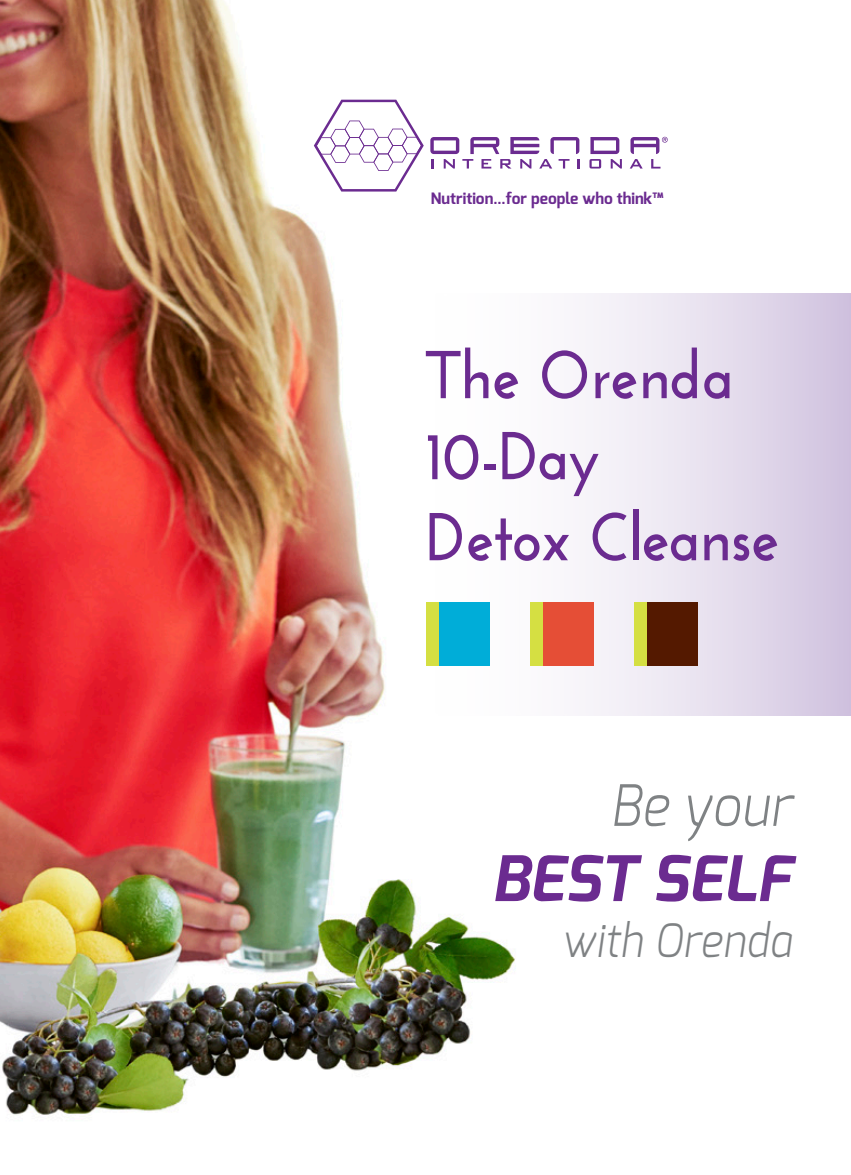
<style>
.page{position:relative;width:851px;height:1175px;background:#fff}
.page>*{position:absolute;margin:0;border:0;box-sizing:border-box;transform-origin:0 0}
.t1{font:700 67.5px/81px "Josefin Sans";letter-spacing:-.01em;color:#6b2b90;scale:.93 1}
.t2{font:italic 700 62.55px "Exo";color:#6b2b90}
.t3{font:italic 300 56.93px "Exo";letter-spacing:.02em;color:#7f8284;scale:.9 1}
.t4{font:italic 300 45.9px "Exo";letter-spacing:.02em;color:#7f8284;scale:.9 1}
.t5{font:700 15.75px "Exo";color:#6b2b90}
</style>
<div class="page">
<img style="left:0;top:0;width:523px;height:1115px">
<div style="left:403px;top:293px;width:447px;height:422px;background:linear-gradient(to right,#fff,#d7cae3)"></div>
<div style="left:634px;top:602px;width:64px;height:64px;background:#541900"></div>
<div style="left:634px;top:602px;width:13px;height:64px;background:#d5df42"></div>
<div style="left:426px;top:602px;width:63px;height:64px;background:#00add8"></div>
<div style="left:426px;top:602px;width:12px;height:64px;background:#d5df42"></div>
<div style="left:530px;top:602px;width:64px;height:64px;background:#e54e36"></div>
<div style="left:530px;top:602px;width:13px;height:64px;background:#d5df42"></div>
<svg style="left:314px;top:100px;width:110px;height:91px"></svg>
<svg style="left:430px;top:137px;width:150px;height:31px"></svg>
<svg style="left:589px;top:137px;width:33px;height:31px"></svg>
<svg style="left:630px;top:137px;width:37px;height:31px"></svg>
<p class="t5" style="left:431px;top:188px;width:234px">Nutrition...for people who think™</p>
<p class="t1" style="left:426px;top:335px;width:382px">The Orenda<br>10-Day<br>Detox Cleanse</p>
<p class="t3" style="left:610px;top:768px;width:203px">Be your</p>
<p class="t2" style="left:491px;top:838px;width:301px">BEST SELF</p>
<p class="t4" style="left:562px;top:911px;width:256px">with Orenda</p>
</div>
